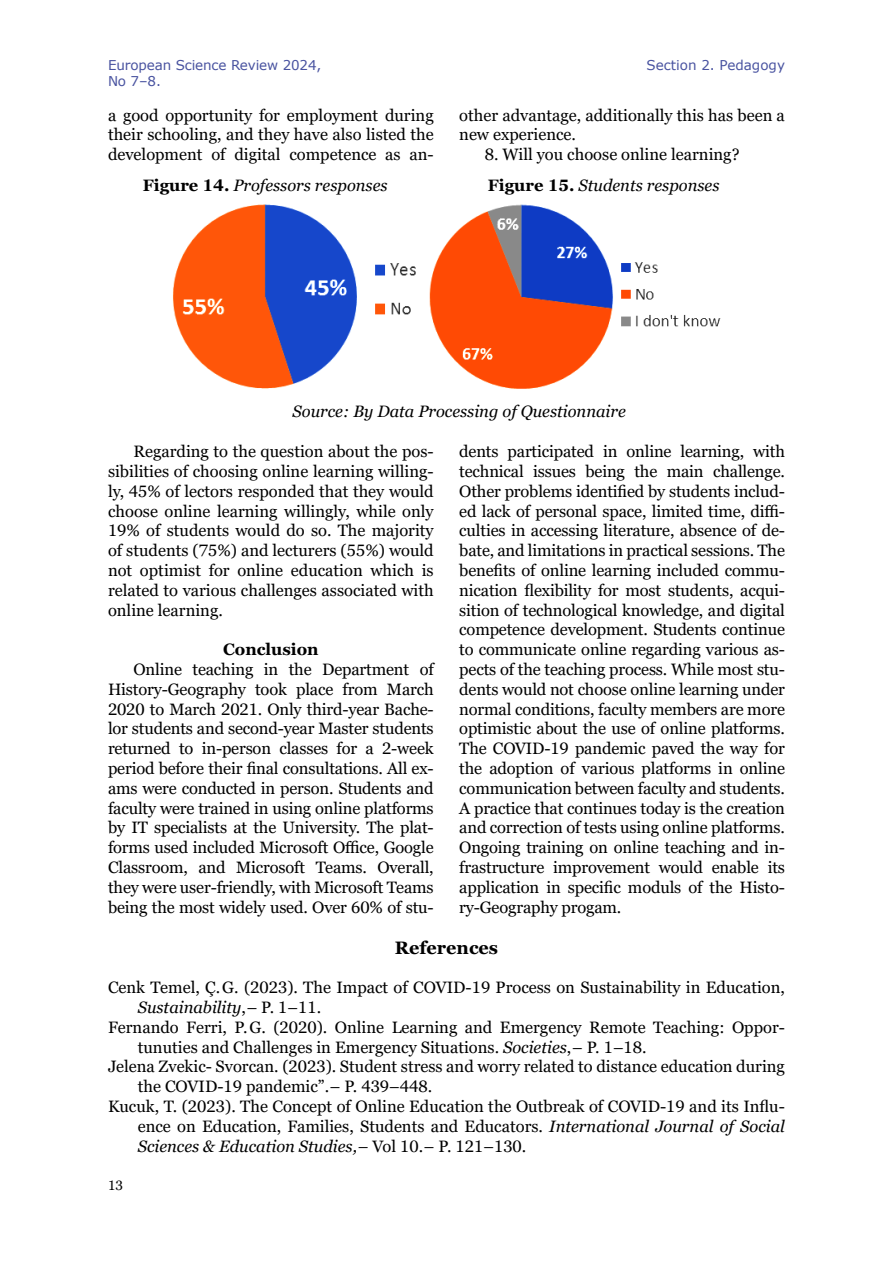
<style>
.page{position:relative;width:893px;height:1263px;background:#fff}
.page>*{position:absolute;margin:0;border:0;box-sizing:border-box;transform-origin:0 0}
.t1{font:700 18px "Georgia Pro";color:#000}
.t2{font:16.5px/19.8px "Georgia Pro";color:#000;text-align:justify}
.t3{font:italic 16.5px "Georgia Pro";color:#000}
.t4{font:700 16.5px "Georgia Pro";color:#000}
.t5{font:13.5px/16.2px "Verdana";letter-spacing:-.01em;color:#4953a0}
.t6{font:13.5px "Georgia Pro";color:#000}
.s1{font-weight:700;font-style:normal}
.s2{font-style:normal}
.s3{font-style:italic}
</style>
<div class="page">
<img style="left:173px;top:204px;width:243px;height:185px">
<img style="left:429px;top:204px;width:292px;height:185px">
<p class="t5" style="left:108px;top:57px;width:215px">European Science Review 2024,<br>No 7–8.</p>
<p class="t5" style="left:646px;top:57px;width:140px">Section 2. Pedagogy</p>
<p class="t2" style="left:108px;top:106px;width:327px">a good opportunity for employment during their schooling, and they have also listed the development of digital competence as an-</p>
<p class="t2" style="left:459px;top:106px;width:327px">other advantage, additionally this has been a new experience.</p>
<p class="t2" style="left:485px;top:145px;width:256px">8. Will you choose online learning?</p>
<p class="t3" style="left:143px;top:176px;width:246px"><span class="s1">Figure 14.</span> Professors responses</p>
<p class="t3" style="left:488px;top:176px;width:233px"><span class="s1">Figure 15.</span> Students responses</p>
<p class="t3" style="left:293px;top:402px;width:335px">Source: By Data Processing of Questionnaire</p>
<p class="t2" style="left:108px;top:442px;width:327px;text-indent:26px">Regarding to the question about the pos&shy;sibilities of choosing online learning willing&shy;ly, 45% of lectors responded that they would choose online learning willingly, while only 19% of students would do so. The majority of students (75%) and lecturers (55%) would not optimist for online education which is related to various challenges associated with online learning.</p>
<p class="t4" style="left:223px;top:640px;width:97px">Conclusion</p>
<p class="t2" style="left:108px;top:660px;width:327px;text-indent:26px">Online teaching in the Department of History-Geography took place from March 2020 to March 2021. Only third-year Bache&shy;lor students and second-year Master students returned to in-person classes for a 2-week period before their final consultations. All ex&shy;ams were conducted in person. Students and faculty were trained in using online platforms by IT specialists at the University. The plat&shy;forms used included Microsoft Office, Google Classroom, and Microsoft Teams. Overall, they were user-friendly, with Microsoft Teams being the most widely used. Over 60% of stu-</p>
<p class="t2" style="left:459px;top:442px;width:327px">dents participated in online learning, with technical issues being the main challenge.<br>Other problems identified by students includ&shy;ed lack of personal space, limited time, diffi&shy;culties in accessing literature, absence of de&shy;bate, and limitations in practical sessions. The benefits of online learning included commu&shy;nication flexibility for most students, acqui&shy;sition of technological knowledge, and digital competence development. Students continue to communicate online regarding various as&shy;pects of the teaching process. While most stu&shy;dents would not choose online learning under normal conditions, faculty members are more optimistic about the use of online platforms.<br>The COVID‑19 pandemic paved the way for the adoption of various platforms in online communication between faculty and students.<br>A practice that continues today is the creation and correction of tests using online platforms.<br>Ongoing training on online teaching and in&shy;frastructure improvement would enable its application in specific moduls of the Histo&shy;ry-Geography progam.</p>
<p class="t1" style="left:395px;top:937px;width:105px">References</p>
<p class="t2" style="left:108px;top:978px;width:678px">Cenk Temel, Ç.G. (2023). The Impact of COVID‑19 Process on Sustainability in Education,</p>
<p class="t3" style="left:138px;top:998px;width:185px">Sustainability<span class="s2">,– P. 1–11.</span></p>
<p class="t2" style="left:108px;top:1018px;width:678px">Fernando Ferri, P.G. (2020). Online Learning and Emergency Remote Teaching: Oppor-</p>
<p class="t2" style="left:138px;top:1037px;width:510px">tunuties and Challenges in Emergency Situations. <span class="s3">Societies</span>,– P. 1–18.</p>
<p class="t2" style="left:108px;top:1057px;width:678px">Jelena Zvekic- Svorcan. (2023). Student stress and worry related to distance education during</p>
<p class="t2" style="left:138px;top:1077px;width:296px">the COVID‑19 pandemic”.– P. 439–448.</p>
<p class="t2" style="left:108px;top:1097px;width:678px">Kucuk, T. (2023). The Concept of Online Education the Outbreak of COVID‑19 and its Influ-</p>
<p class="t2" style="left:138px;top:1117px;width:649px">ence on Education, Families, Students and Educators. <span class="s3">International Journal of Social</span></p>
<p class="t3" style="left:138px;top:1136px;width:390px">Sciences &amp; Education Studies,– <span class="s2">Vol 10.– P. 121–130.</span></p>
<p class="t6" style="left:108px;top:1178px;width:17px">13</p>
</div>
